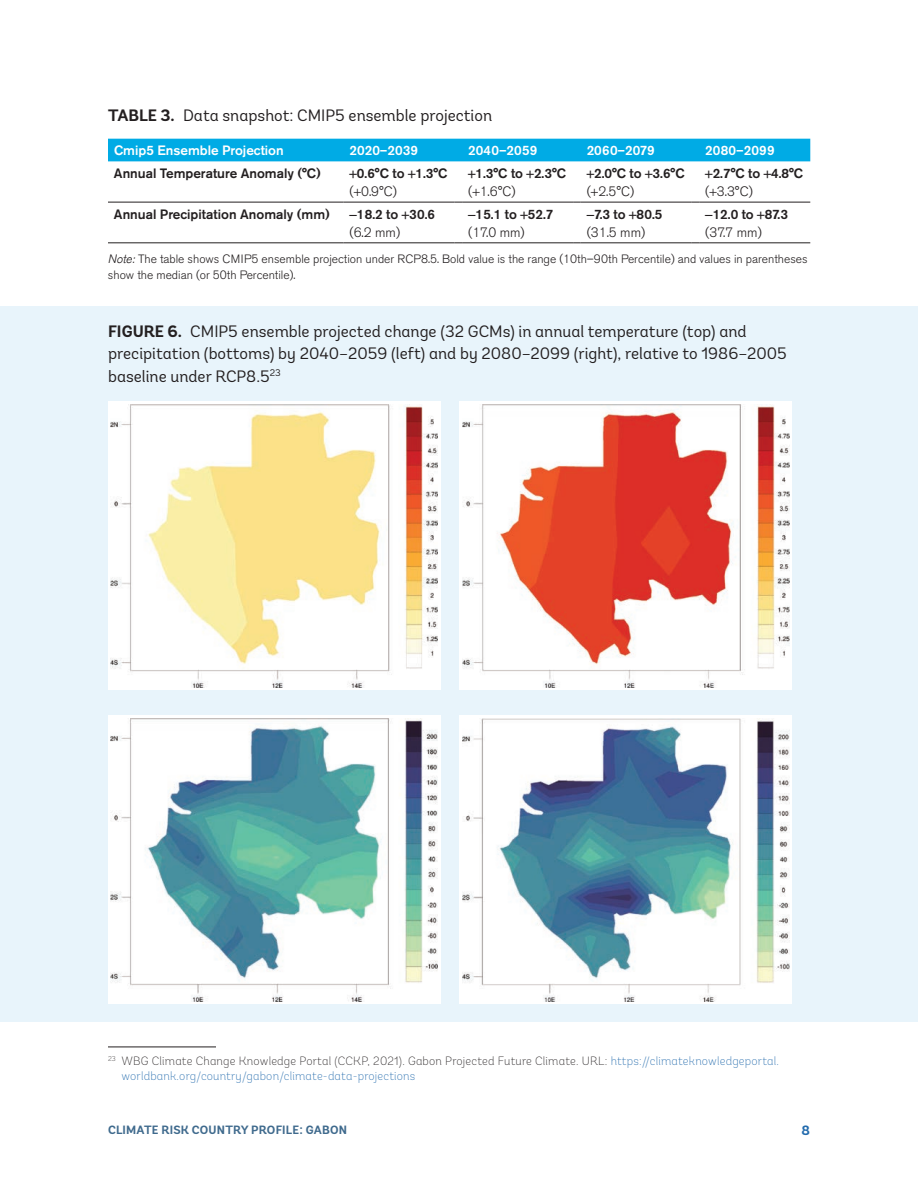
<style>
.page{position:relative;width:918px;height:1188px;background:#fff}
.page>*{position:absolute;margin:0;border:0;box-sizing:border-box;transform-origin:0 0}
.t1{font:16.5px/22.5px "Andes";color:#231f20}
.t2{font:500 13.5px "Akzidenz Grotesk BE";color:#231f20}
.t3{font:300 13.5px "Akzidenz Grotesk BE";color:#231f20}
.t4{font:500 13.5px "Akzidenz Grotesk BE";color:#fff}
.t5{font:500 13.5px "Akzidenz Grotesk BE";letter-spacing:.02em;color:#fff}
.t6{font:700 13.5px "Andes";color:#236bad}
.t7{font:200 12px/15px "Andes";letter-spacing:.015em;color:#236bad}
.t8{font:300 12px/16.5px "Akzidenz Grotesk BE";color:#231f20}
.t9{font:700 12px "Andes";letter-spacing:.015em;color:#3f6a8d}
.s1{font-weight:700}
.s2{font-family:"Akzidenz Grotesk";font-style:italic}
.s3{color:#231f20}
</style>
<div class="page">
<div style="left:108px;top:139px;width:702px;height:22px;background:#00abe5"></div>
<hr style="left:699px;top:202px;width:111px;height:1px;background:#231f20">
<hr style="left:699px;top:242px;width:111px;height:1px;background:#231f20">
<hr style="left:581px;top:202px;width:111px;height:1px;background:#231f20">
<hr style="left:581px;top:242px;width:111px;height:1px;background:#231f20">
<hr style="left:462px;top:202px;width:111px;height:1px;background:#231f20">
<hr style="left:462px;top:242px;width:111px;height:1px;background:#231f20">
<hr style="left:344px;top:202px;width:111px;height:1px;background:#231f20">
<hr style="left:344px;top:242px;width:111px;height:1px;background:#231f20">
<hr style="left:108px;top:202px;width:228px;height:1px;background:#231f20">
<hr style="left:108px;top:242px;width:228px;height:1px;background:#231f20">
<hr style="left:108px;top:1047px;width:108px;height:1px;background:#231f20">
<div style="left:0;top:307px;width:918px;height:715px;background:#e8f4fb"></div>
<div style="left:108px;top:401px;width:332px;height:289px;background:#fff"></div>
<img style="left:111px;top:404px;width:326px;height:283px">
<div style="left:460px;top:401px;width:332px;height:289px;background:#fff"></div>
<img style="left:463px;top:404px;width:326px;height:283px">
<div style="left:108px;top:716px;width:332px;height:288px;background:#fff"></div>
<img style="left:111px;top:718px;width:326px;height:283px">
<div style="left:460px;top:716px;width:332px;height:288px;background:#fff"></div>
<img style="left:463px;top:718px;width:326px;height:283px">
<p class="t1" style="left:108px;top:104px;width:386px"><span class="s1">TABLE 3.</span> Data snapshot: CMIP5 ensemble projection</p>
<p class="t4" style="left:114px;top:142px;width:171px">Cmip5 Ensemble Projection</p>
<p class="t4" style="left:350px;top:142px;width:70px">2020–2039</p>
<p class="t4" style="left:468px;top:142px;width:71px">2040–2059</p>
<p class="t4" style="left:587px;top:142px;width:70px">2060–2079</p>
<p class="t5" style="left:705px;top:142px;width:71px">2080–2099</p>
<p class="t2" style="left:114px;top:165px;width:209px">Annual Temperature Anomaly (°C)</p>
<p class="t2" style="left:357px;top:165px;width:92px">0.6°C to 1.3°C</p>
<p class="t3" style="left:350px;top:184px;width:49px">( 0.9°C)</p>
<p class="t2" style="left:476px;top:165px;width:92px">1.3°C to 2.3°C</p>
<p class="t3" style="left:468px;top:184px;width:49px">( 1.6°C)</p>
<p class="t2" style="left:594px;top:165px;width:92px">2.0°C to 3.6°C</p>
<p class="t3" style="left:587px;top:184px;width:49px">( 2.5°C)</p>
<p class="t2" style="left:713px;top:165px;width:92px">2.7°C to 4.8°C</p>
<p class="t3" style="left:705px;top:184px;width:49px">( 3.3°C)</p>
<p class="t2" style="left:114px;top:206px;width:217px">Annual Precipitation Anomaly (mm)</p>
<p class="t2" style="left:357px;top:206px;width:80px">18.2 to 30.6</p>
<p class="t3" style="left:350px;top:225px;width:52px">(6.2 mm)</p>
<p class="t2" style="left:713px;top:206px;width:77px">12.0 to 87.3</p>
<p class="t3" style="left:705px;top:225px;width:58px">(37.7 mm)</p>
<p class="t8" style="left:108px;top:251px;width:701px"><span class="s2">Note:</span> The table shows CMIP5 ensemble projection under RCP8.5. Bold value is the range (10th–90th Percentile) and values in parentheses show the median (or 50th Percentile).</p>
<p class="t2" style="left:476px;top:206px;width:79px">15.1 to 52.7</p>
<p class="t3" style="left:468px;top:225px;width:58px">(17.0 mm)</p>
<p class="t2" style="left:594px;top:206px;width:70px">7.3 to 80.5</p>
<p class="t3" style="left:587px;top:225px;width:60px">(31.5 mm)</p>
<p class="t1" style="left:108px;top:320px;width:680px"><span class="s1">FIGURE 6.</span> CMIP5 ensemble projected change (32 GCMs) in annual temperature (top) and precipitation (bottoms) by 2040–2059 (left) and by 2080–2099 (right), relative to 1986–2005 baseline under RCP8.5<sup>23</sup></p>
<p class="t7" style="left:122px;top:1054px;width:659px;text-indent:-14px"><sup>23</sup> <span class="s3">WBG Climate Change Knowledge Portal (CCKP, 2021). Gabon Projected Future Climate. URL:</span> https://climateknowledgeportal. worldbank.org/country/gabon/climate-data-projections</p>
<p class="t9" style="left:108px;top:1122px;width:241px">CLIMATE RISK COUNTRY PROFILE: GABON</p>
<p class="t6" style="left:801px;top:1122px;width:10px">8</p>
</div>
